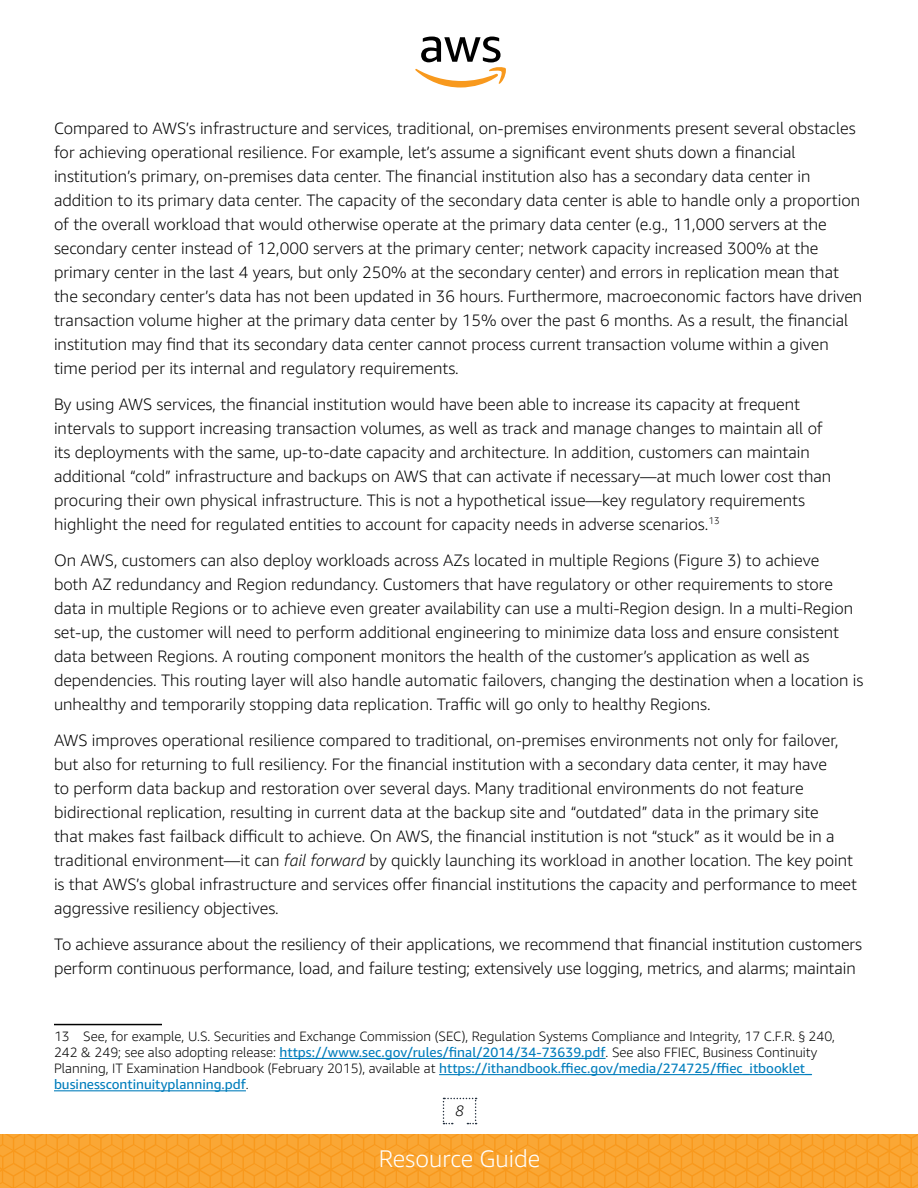
<style>
.page{position:relative;width:918px;height:1188px;background:#fff}
.page>*{position:absolute;margin:0;border:0;box-sizing:border-box;transform-origin:0 0}
.t1{font:300 24px "Amazon Ember";color:#fff}
.t2{font:300 16.5px/24px "Amazon Ember";color:#000}
.t3{font:italic 300 15px "Amazon Ember";color:#000}
.t4{font:300 13.5px/16.2px "Amazon Ember";color:#000}
.s1{font-style:italic}
.s2{font-weight:400;color:#007dbc}
</style>
<div class="page">
<svg style="left:0;top:1134px;width:918px;height:54px;background:#f9a32f"></svg>
<svg style="left:443px;top:1098px;width:34px;height:26px"></svg>
<svg style="left:415px;top:37px;width:91px;height:51px"></svg>
<hr style="left:54px;top:1024px;width:108px;height:1px;background:#000">
<hr style="left:279px;top:1058px;width:327px;height:1px;background:#007dbc">
<hr style="left:439px;top:1074px;width:373px;height:1px;background:#007dbc">
<hr style="left:54px;top:1090px;width:192px;height:1px;background:#007dbc">
<p class="t2" style="left:54px;top:116px;width:810px">Compared to AWS’s infrastructure and services, traditional, on-premises environments present several obstacles for achieving operational resilience. For example, let’s assume a significant event shuts down a financial institution’s primary, on-premises data center. The financial institution also has a secondary data center in addition to its primary data center. The capacity of the secondary data center is able to handle only a proportion of the overall workload that would otherwise operate at the primary data center (e.g., 11,000 servers at the secondary center instead of 12,000 servers at the primary center; network capacity increased 300% at the primary center in the last 4 years, but only 250% at the secondary center) and errors in replication mean that the secondary center’s data has not been updated in 36 hours. Furthermore, macroeconomic factors have driven transaction volume higher at the primary data center by 15% over the past 6 months. As a result, the financial institution may find that its secondary data center cannot process current transaction volume within a given time period per its internal and regulatory requirements.</p>
<p class="t2" style="left:54px;top:392px;width:779px">By using AWS services, the financial institution would have been able to increase its capacity at frequent intervals to support increasing transaction volumes, as well as track and manage changes to maintain all of its deployments with the same, up-to-date capacity and architecture. In addition, customers can maintain additional “cold” infrastructure and backups on AWS that can activate if necessary—at much lower cost than procuring their own physical infrastructure. This is not a hypothetical issue—key regulatory requirements highlight the need for regulated entities to account for capacity needs in adverse scenarios.<sup>13</sup></p>
<p class="t2" style="left:54px;top:548px;width:811px">On AWS, customers can also deploy workloads across AZs located in multiple Regions (Figure 3) to achieve<br>both AZ redundancy and Region redundancy. Customers that have regulatory or other requirements to store data in multiple Regions or to achieve even greater availability can use a multi-Region design. In a multi-Region set-up, the customer will need to perform additional engineering to minimize data loss and ensure consistent data between Regions. A routing component monitors the health of the customer’s application as well as dependencies. This routing layer will also handle automatic failovers, changing the destination when a location is unhealthy and temporarily stopping data replication. Traffic will go only to healthy Regions.</p>
<p class="t2" style="left:54px;top:728px;width:805px">AWS improves operational resilience compared to traditional, on-premises environments not only for failover, but also for returning to full resiliency. For the financial institution with a secondary data center, it may have<br>to perform data backup and restoration over several days. Many traditional environments do not feature bidirectional replication, resulting in current data at the backup site and “outdated” data in the primary site<br>that makes fast failback difficult to achieve. On AWS, the financial institution is not “stuck” as it would be in a traditional environment—it can <span class="s1">fail forward</span> by quickly launching its workload in another location. The key point is that AWS’s global infrastructure and services offer financial institutions the capacity and performance to meet aggressive resiliency objectives.</p>
<p class="t2" style="left:54px;top:932px;width:810px">To achieve assurance about the resiliency of their applications, we recommend that financial institution customers perform continuous performance, load, and failure testing; extensively use logging, metrics, and alarms; maintain</p>
<p class="t4" style="left:54px;top:1028px;width:783px">13 See, for example, U.S. Securities and Exchange Commission (SEC), Regulation Systems Compliance and Integrity, 17 C.F.R. § 240, 242 &amp; 249; see also adopting release: <span class="s2">https://www.sec.gov/rules/final/2014/34-73639.pdf</span>. See also FFIEC, Business Continuity Planning, IT Examination Handbook (February 2015), available at <span class="s2">https://ithandbook.ffiec.gov/media/274725/ffiec_itbooklet_ businesscontinuityplanning.pdf</span>.</p>
<p class="t3" style="left:455px;top:1101px;width:10px">8</p>
<h1 class="t1" style="left:379px;top:1144px;width:163px">Resource Guide</h1>
</div>
